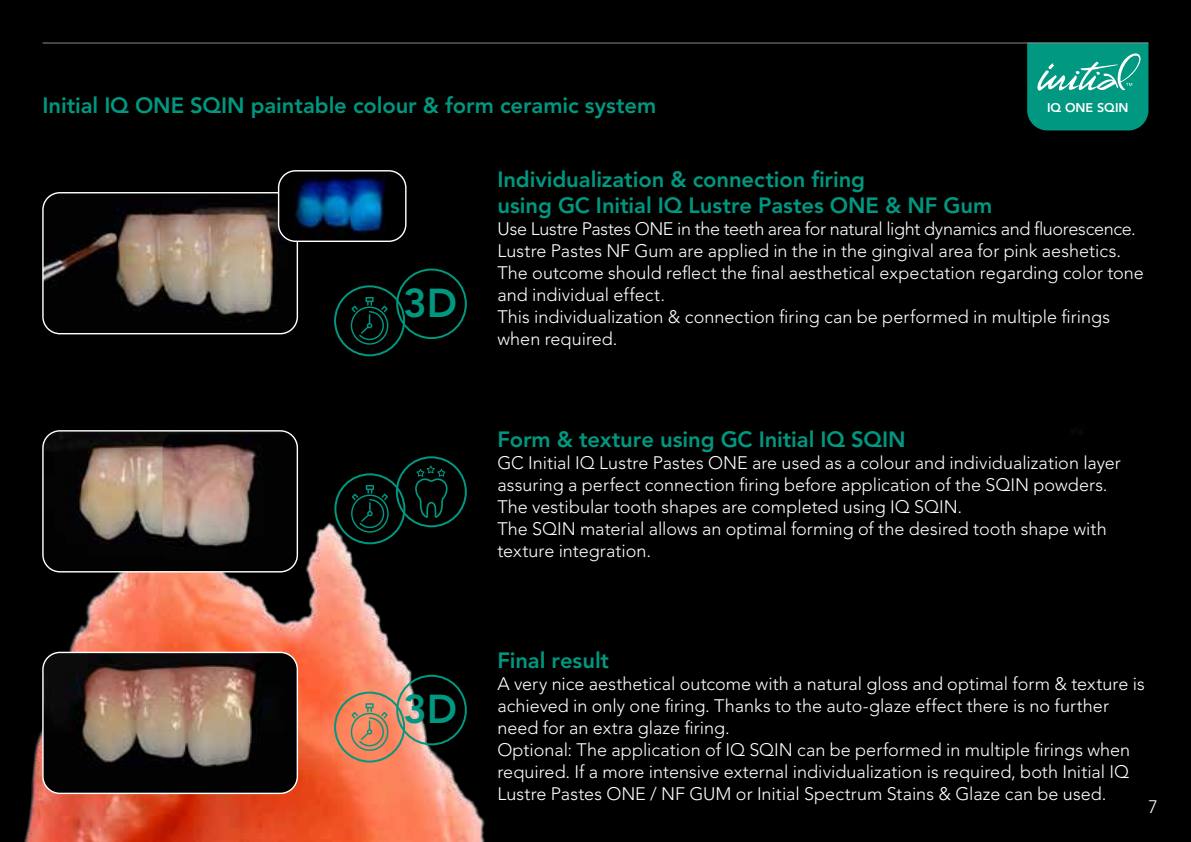
<style>
.page{position:relative;width:1191px;height:842px;background:#fff}
.page>*{position:absolute;margin:0;border:0;box-sizing:border-box;transform-origin:0 0}
.t1{font:800 40px "Avenir LT Std";color:#009880}
.t2{font:800 22px/26px "Avenir LT Std";letter-spacing:-.005em;color:#009880}
.t3{font:300 18px/22px "Avenir LT Std";color:#fff}
.t4{font:800 12.6px "Avenir LT Std";color:#fff}
</style>
<div class="page">
<img style="left:0;top:0;width:1191px;height:842px">
<svg style="left:1027px;top:44px;width:121px;height:86px"></svg>
<hr style="left:43px;top:43px;width:1105px;height:1px;background:#878988">
<img style="left:43px;top:193px;width:254px;height:141px">
<div style="left:42px;top:192px;width:256px;height:142px;border:1px solid #fff;border-radius:17px"></div>
<img style="left:279px;top:171px;width:127px;height:70px">
<div style="left:278px;top:170px;width:128px;height:72px;border:1px solid #fff;border-radius:17px"></div>
<img style="left:43px;top:652px;width:254px;height:141px">
<div style="left:42px;top:652px;width:256px;height:142px;border:1px solid #fff;border-radius:17px"></div>
<div style="left:334px;top:473px;width:71px;height:71px;border:2px solid #009880;border-radius:50%"></div>
<svg style="left:351px;top:485px;width:38px;height:48px"></svg>
<svg style="left:415px;top:466px;width:33px;height:52px"></svg>
<div style="left:396px;top:456px;width:71px;height:71px;border:2px solid #009880;border-radius:50%"></div>
<img style="left:43px;top:431px;width:254px;height:141px">
<img style="left:162px;top:434px;width:132px;height:138px">
<div style="left:42px;top:430px;width:256px;height:142px;border:1px solid #fff;border-radius:17px"></div>
<div style="left:334px;top:285px;width:71px;height:71px;border:2px solid #009880;border-radius:50%"></div>
<svg style="left:351px;top:297px;width:37px;height:48px"></svg>
<div style="left:396px;top:269px;width:71px;height:70px;border:2px solid #009880;border-radius:50%"></div>
<div style="left:334px;top:692px;width:71px;height:70px;border:2px solid #009880;border-radius:50%"></div>
<svg style="left:351px;top:703px;width:37px;height:48px"></svg>
<div style="left:396px;top:675px;width:71px;height:70px;border:2px solid #009880;border-radius:50%"></div>
<p class="t2" style="left:43px;top:92px;width:615px">Initial IQ ONE SQIN paintable colour &amp; form ceramic system</p>
<p class="t4" style="left:1047px;top:100px;width:83px">IQ ONE SQIN</p>
<h1 class="t1" style="left:403px;top:279px;width:56px">3D</h1>
<h1 class="t1" style="left:403px;top:685px;width:56px">3D</h1>
<p class="t2" style="left:497px;top:166px;width:496px">Individualization &amp; connection firing<br>using GC Initial IQ Lustre Pastes ONE &amp; NF Gum</p>
<p class="t3" style="left:497px;top:218px;width:648px">Use Lustre Pastes ONE in the teeth area for natural light dynamics and fluorescence.<br>Lustre Pastes NF Gum are applied in the in the gingival area for pink aeshetics.<br>The outcome should reflect the final aesthetical expectation regarding color tone and individual effect.<br>This individualization &amp; connection firing can be performed in multiple firings when required.</p>
<p class="t2" style="left:497px;top:426px;width:410px">Form &amp; texture using GC Initial IQ SQIN</p>
<p class="t3" style="left:497px;top:452px;width:625px">GC Initial IQ Lustre Pastes ONE are used as a colour and individualization layer assuring a perfect connection firing before application of the SQIN powders.<br>The vestibular tooth shapes are completed using IQ SQIN.<br>The SQIN material allows an optimal forming of the desired tooth shape with texture integration.</p>
<p class="t2" style="left:497px;top:648px;width:113px">Final result</p>
<p class="t3" style="left:497px;top:673px;width:649px">A very nice aesthetical outcome with a natural gloss and optimal form &amp; texture is achieved in only one firing. Thanks to the auto-glaze effect there is no further need for an extra glaze firing.<br>Optional: The application of IQ SQIN can be performed in multiple firings when required. If a more intensive external individualization is required, both Initial IQ Lustre Pastes ONE / NF GUM or Initial Spectrum Stains &amp; Glaze can be used.</p>
<p class="t3" style="left:1148px;top:796px;width:11px">7</p>
</div>
